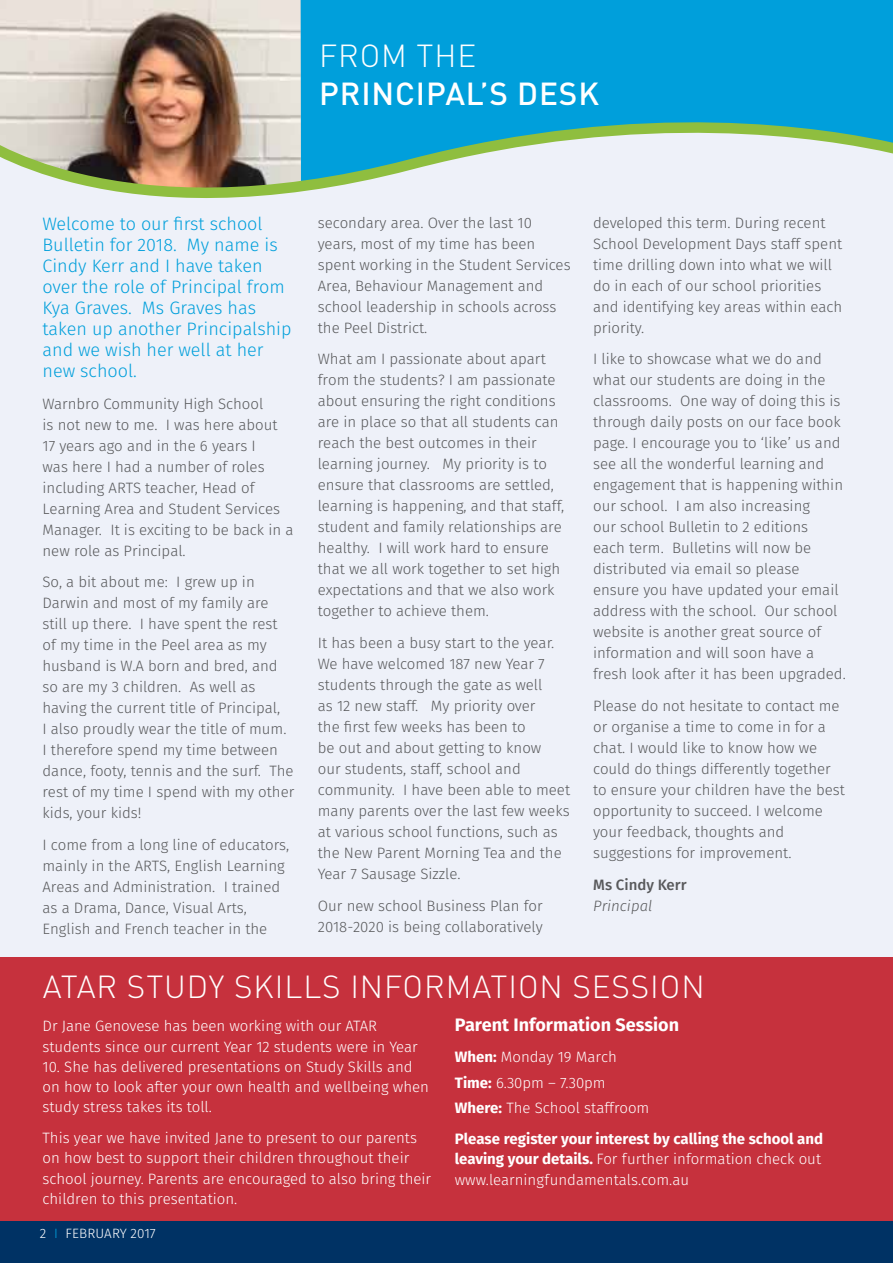
<style>
.page{position:relative;width:893px;height:1263px;background:#fff}
.page>*{position:absolute;margin:0;border:0;box-sizing:border-box;transform-origin:0 0}
.t1{font:300 31.5px "DINOT";letter-spacing:.03em;color:#fff}
.t2{font:500 31.5px "DINOT";letter-spacing:.03em;color:#fff}
.t3{font:300 18px/21px "Fira Sans";color:#009fdb}
.t4{font:700 18px "Fira Sans";color:#fff}
.t5{font:300 15px/21px "Fira Sans";color:#58595b}
.t6{font:300 15px/20.2px "Fira Sans";color:#fff}
.t7{font:700 15px/20.2px "Fira Sans";color:#fff}
.t8{font:500 15px "Fira Sans";color:#58595b}
.t9{font:italic 300 15px "Fira Sans";color:#58595b}
.t10{font:300 13.5px "Fira Sans";letter-spacing:.005em;color:#fff}
.s1{font-weight:700}
.s2{font-weight:300}
.s3{color:#009fdb}
</style>
<div class="page">
<div style="left:0;top:1220px;width:893px;height:43px;background:#003264"></div>
<div style="left:0;top:0;width:893px;height:1212px;background:#eef1f9"></div>
<div style="left:301px;top:0;width:592px;height:104px;background:#009fdb"></div>
<img style="left:0;top:0;width:301px;height:104px">
<svg style="left:0;top:104px;width:893px;height:94px"></svg>
<div style="left:0;top:957px;width:893px;height:263px;background:#c6313d"></div>
<h1 class="t1" style="left:319px;top:35px;width:41px">FROM</h1>
<h1 class="t1" style="left:417px;top:35px;width:21px">THE</h1>
<h1 class="t2" style="left:319px;top:72px;width:282px">PRINCIPAL’S DESK</h1>
<p class="t3" style="left:43px;top:214px;width:251px">Welcome to our first school<br>Bulletin for 2018. My name is<br>Cindy Kerr and I have taken over the role of Principal from<br>Kya Graves. Ms Graves has taken up another Principalship and we wish her well at her new school.</p>
<p class="t5" style="left:43px;top:394px;width:252px">Warnbro Community High School<br>is not new to me. I was here about<br>17 years ago and in the 6 years I<br>was here I had a number of roles including ARTS teacher, Head of<br>Learning Area and Student Services<br>Manager. It is exciting to be back in a new role as Principal.</p>
<p class="t5" style="left:43px;top:573px;width:253px">So, a bit about me: I grew up in<br>Darwin and most of my family are still up there. I have spent the rest of my time in the Peel area as my husband is W.A born and bred, and so are my 3 children. As well as having the current title of Principal,<br>I also proudly wear the title of mum.<br>I therefore spend my time between dance, footy, tennis and the surf. The rest of my time I spend with my other kids, your kids!</p>
<p class="t5" style="left:43px;top:835px;width:248px">I come from a long line of educators, mainly in the ARTS, English Learning Areas and Administration. I trained as a Drama, Dance, Visual Arts, English and French teacher in the</p>
<p class="t5" style="left:318px;top:213px;width:254px">secondary area. Over the last 10 years, most of my time has been spent working in the Student Services<br>Area, Behaviour Management and school leadership in schools across the Peel District.</p>
<p class="t5" style="left:318px;top:350px;width:248px">What am I passionate about apart from the students? I am passionate about ensuring the right conditions are in place so that all students can reach the best outcomes in their learning journey. My priority is to ensure that classrooms are settled, learning is happening, and that staff, student and family relationships are healthy. I will work hard to ensure that we all work together to set high expectations and that we also work together to achieve them.</p>
<p class="t5" style="left:318px;top:633px;width:254px">It has been a busy start to the year.<br>We have welcomed 187 new Year 7 students through the gate as well<br>as 12 new staff. My priority over<br>the first few weeks has been to<br>be out and about getting to know<br>our students, staff, school and community. I have been able to meet many parents over the last few weeks at various school functions, such as the New Parent Morning Tea and the<br>Year 7 Sausage Sizzle.</p>
<p class="t5" style="left:318px;top:896px;width:226px">Our new school Business Plan for<br>2018-2020 is being collaboratively</p>
<p class="t5" style="left:593px;top:213px;width:251px">developed this term. During recent<br>School Development Days staff spent time drilling down into what we will do in each of our school priorities and identifying key areas within each priority.</p>
<p class="t5" style="left:593px;top:350px;width:254px">I like to showcase what we do and what our students are doing in the classrooms. One way of doing this is through daily posts on our face book page. I encourage you to ‘like’ us and see all the wonderful learning and engagement that is happening within our school. I am also increasing<br>our school Bulletin to 2 editions<br>each term. Bulletins will now be distributed via email so please ensure you have updated your email address with the school. Our school website is another great source of information and will soon have a fresh look after it has been upgraded.</p>
<p class="t5" style="left:593px;top:696px;width:253px">Please do not hesitate to contact me or organise a time to come in for a chat. I would like to know how we could do things differently together to ensure your children have the best opportunity to succeed. I welcome your feedback, thoughts and suggestions for improvement.</p>
<p class="t8" style="left:593px;top:874px;width:95px">Ms Cindy Kerr</p>
<p class="t9" style="left:593px;top:895px;width:61px">Principal</p>
<h1 class="t1" style="left:43px;top:965px;width:249px">ATAR STU DY SKILLS</h1>
<h1 class="t1" style="left:350px;top:965px;width:73px">INFORMATION</h1>
<h1 class="t1" style="left:572px;top:965px;width:39px">SESSION</h1>
<p class="t6" style="left:43px;top:1017px;width:377px">Dr Jane Genovese has been working with our ATAR students since our current Year 12 students were in Year</p>
<p class="t6" style="left:43px;top:1057px;width:388px">10. She has delivered presentations on Study Skills and on how to look after your own health and wellbeing when study stress takes its toll.</p>
<p class="t6" style="left:43px;top:1129px;width:390px">This year we have invited Jane to present to our parents on how best to support their children throughout their school journey. Parents are encouraged to also bring their children to this presentation.</p>
<p class="t4" style="left:455px;top:1012px;width:226px">Parent Information Session</p>
<p class="t6" style="left:455px;top:1045px;width:196px;line-height:25.5px"><span class="s1">When:</span> Monday 19 March<br><span class="s1">Time:</span> 6.30pm – 7.30pm<br><span class="s1">Where:</span> The School staffroom</p>
<p class="t7" style="left:455px;top:1130px;width:370px">Please register your interest by calling the school and leaving your details. <span class="s2">For further information check out www.learningfundamentals.com.au</span></p>
<p class="t10" style="left:40px;top:1224px;width:117px">2 <span class="s3">I</span> FEBRUARY 2017</p>
</div>
